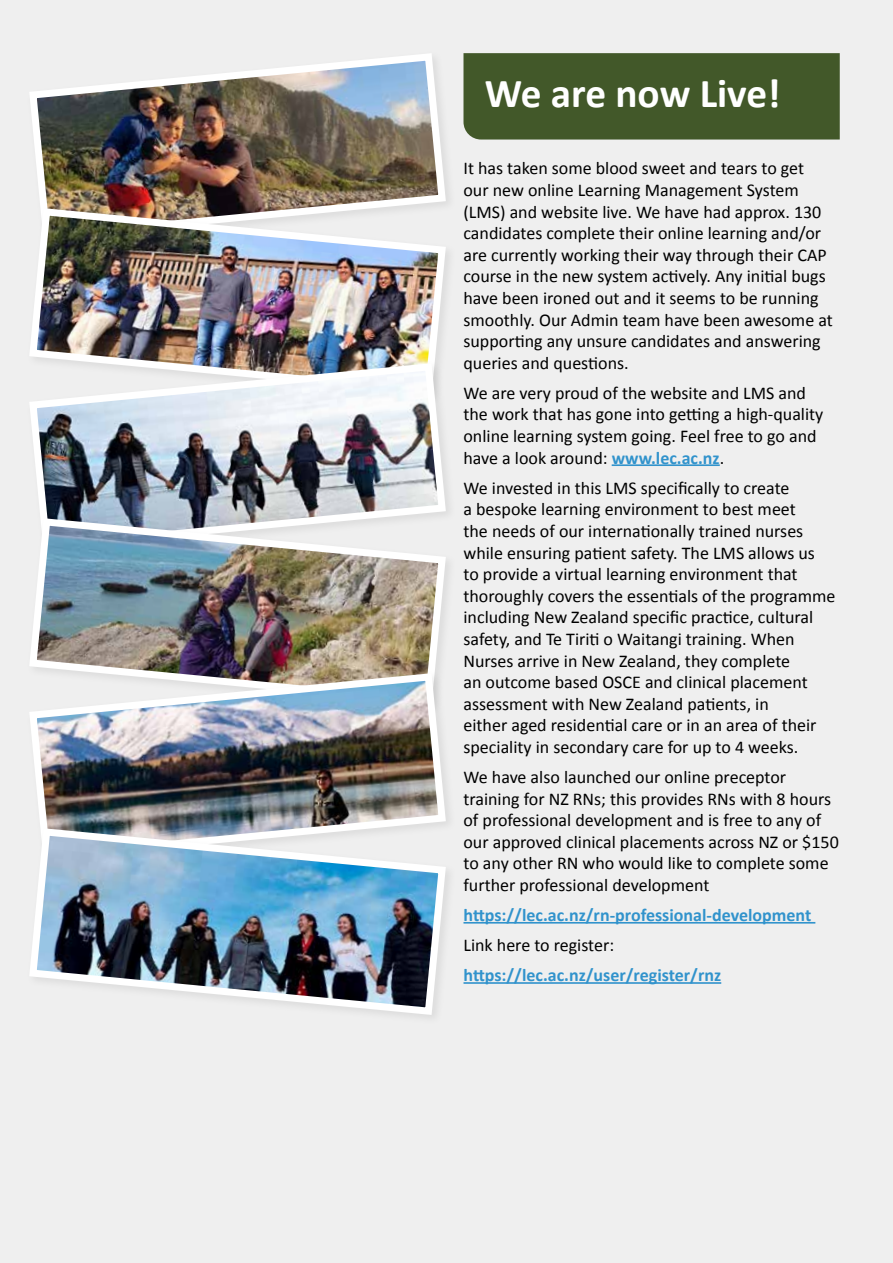
<style>
.page{position:relative;width:893px;height:1263px;background:#efefef}
.page>*{position:absolute;margin:0;border:0;box-sizing:border-box;transform-origin:0 0}
.t1{font:700 41.25px "Calibri";color:#fff}
.t2{font:18px/21.6px "Calibri";color:#000}
.t3{font:700 18px "Calibri";color:#3193cc}
.s1{font-weight:700;color:#3193cc}
</style>
<div class="page">
<div style="left:463px;top:53px;width:377px;height:87px;background:#425829"></div>
<hr style="left:612px;top:464px;width:108px;height:2px;background:#3193cc">
<hr style="left:463px;top:922px;width:352px;height:1px;background:#3193cc">
<hr style="left:463px;top:982px;width:258px;height:2px;background:#3193cc">
<img style="left:29px;top:53px;width:420px;height:151px">
<img style="left:30px;top:204px;width:419px;height:155px">
<img style="left:29px;top:359px;width:420px;height:155px">
<img style="left:30px;top:514px;width:419px;height:155px">
<img style="left:29px;top:669px;width:420px;height:155px">
<img style="left:30px;top:824px;width:419px;height:194px">
<h1 class="t1" style="left:485px;top:67px;width:297px">We are now Live!</h1>
<p class="t2" style="left:463px;top:157px;width:371px">It has taken some blood sweet and tears to get our new online Learning Management System (LMS) and website live. We have had approx. 130 candidates complete their online learning and/or are currently working their way through their CAP course in the new system actively. Any initial bugs have been ironed out and it seems to be running smoothly. Our Admin team have been awesome at supporting any unsure candidates and answering queries and questions.</p>
<p class="t2" style="left:463px;top:381px;width:361px">We are very proud of the website and LMS and the work that has gone into getting a high-quality online learning system going. Feel free to go and have a look around: <span class="s1">www.lec.ac.nz</span>.</p>
<p class="t2" style="left:463px;top:476px;width:373px">We invested in this LMS specifically to create<br>a bespoke learning environment to best meet<br>the needs of our internationally trained nurses while ensuring patient safety. The LMS allows us<br>to provide a virtual learning environment that thoroughly covers the essentials of the programme including New Zealand specific practice, cultural safety, and Te Tiriti o Waitangi training. When Nurses arrive in New Zealand, they complete<br>an outcome based OSCE and clinical placement assessment with New Zealand patients, in<br>either aged residential care or in an area of their speciality in secondary care for up to 4 weeks.</p>
<p class="t2" style="left:463px;top:765px;width:377px">We have also launched our online preceptor training for NZ RNs; this provides RNs with 8 hours of professional development and is free to any of our approved clinical placements across NZ or $150 to any other RN who would like to complete some further professional development</p>
<p class="t3" style="left:463px;top:904px;width:349px">https://lec.ac.nz/rn-professional-development</p>
<p class="t2" style="left:463px;top:934px;width:152px">Link here to register:</p>
<p class="t3" style="left:463px;top:964px;width:259px">https://lec.ac.nz/user/register/rnz</p>
</div>
